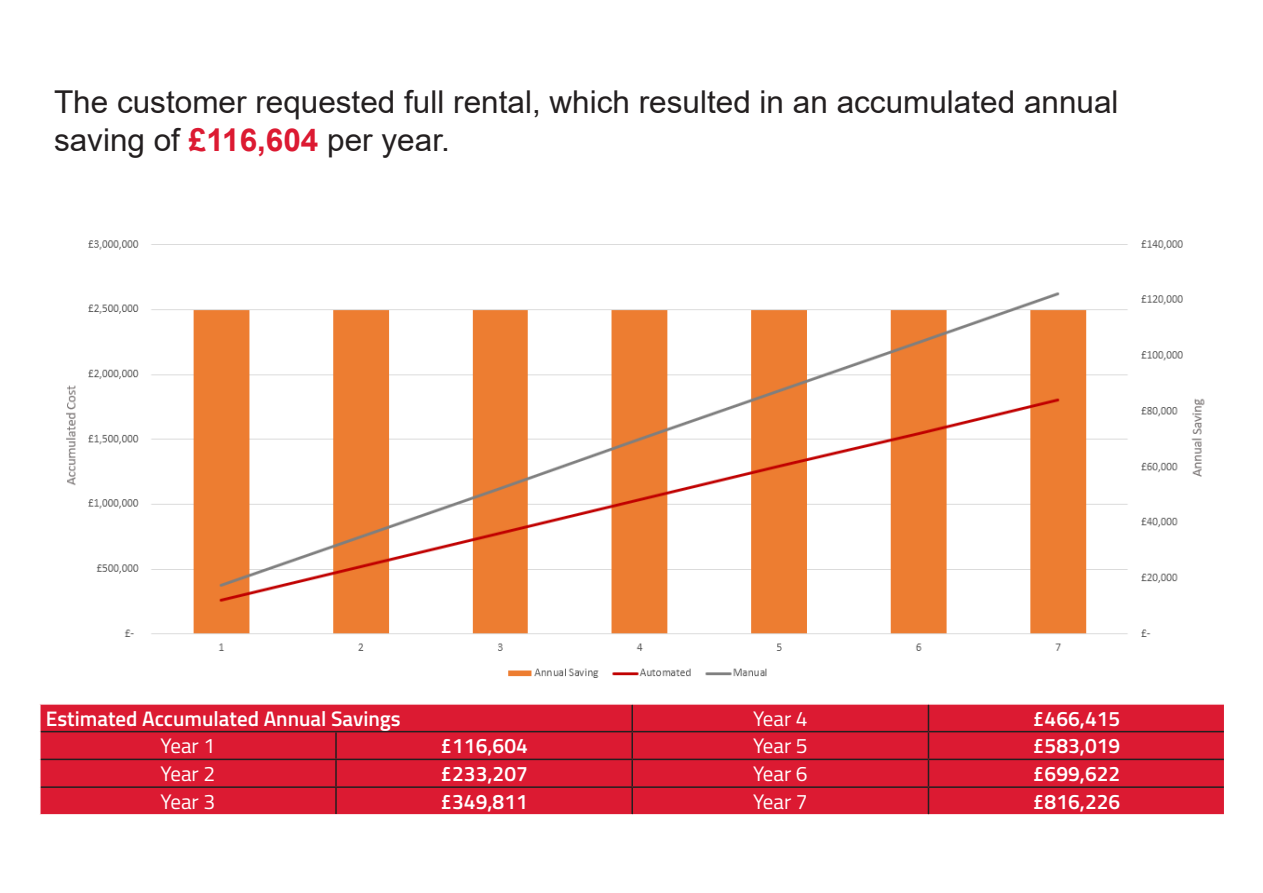
<style>
.page{position:relative;width:1263px;height:893px;background:#fff}
.page>*{position:absolute;margin:0;border:0;box-sizing:border-box;transform-origin:0 0}
.t1{font:31.5px/37.8px "Arial";color:#231f20}
.t2{font:600 21px "Titillium";color:#fff}
.t3{font:21px "Titillium";color:#fff}
.s1{font-weight:700;color:#dc1a32}
</style>
<div class="page">
<img style="left:66px;top:240px;width:1139px;height:438px">
<div style="left:41px;top:705px;width:1181px;height:109px;background:#dc1a32"></div>
<div style="left:336px;top:732px;width:296px;height:27px;background:#dc1a32"></div>
<hr style="left:631px;top:705px;width:2px;height:26px;background:#231f20">
<hr style="left:41px;top:731px;width:295px;height:1px;background:#231f20">
<hr style="left:336px;top:731px;width:296px;height:1px;background:#231f20">
<hr style="left:335px;top:732px;width:2px;height:27px;background:#231f20">
<hr style="left:632px;top:731px;width:296px;height:1px;background:#231f20">
<hr style="left:631px;top:732px;width:2px;height:27px;background:#231f20">
<hr style="left:928px;top:731px;width:296px;height:1px;background:#231f20">
<hr style="left:41px;top:759px;width:295px;height:1px;background:#231f20">
<hr style="left:336px;top:759px;width:296px;height:1px;background:#231f20">
<hr style="left:335px;top:760px;width:2px;height:26px;background:#231f20">
<hr style="left:632px;top:759px;width:296px;height:1px;background:#231f20">
<hr style="left:631px;top:760px;width:2px;height:26px;background:#231f20">
<hr style="left:928px;top:759px;width:296px;height:1px;background:#231f20">
<hr style="left:41px;top:786px;width:295px;height:2px;background:#231f20">
<hr style="left:336px;top:786px;width:296px;height:2px;background:#231f20">
<hr style="left:335px;top:788px;width:2px;height:26px;background:#231f20">
<hr style="left:632px;top:786px;width:296px;height:2px;background:#231f20">
<hr style="left:631px;top:788px;width:2px;height:26px;background:#231f20">
<hr style="left:928px;top:786px;width:296px;height:2px;background:#231f20">
<svg style="left:928px;top:705px;width:1px;height:109px"></svg>
<div style="left:38px;top:702px;width:1187px;height:144px;border:2px solid #fff"></div>
<p class="t1" style="left:54px;top:83px;width:1066px">The customer requested full rental, which resulted in an accumulated annual saving of <span class="s1">£116,604</span> per year.</p>
<p class="t2" style="left:46px;top:702px;width:357px">Estimated Accumulated Annual Savings</p>
<p class="t3" style="left:753px;top:703px;width:56px">Year 4</p>
<p class="t2" style="left:1033px;top:702px;width:89px">£466,415</p>
<p class="t3" style="left:161px;top:731px;width:56px">Year 1</p>
<p class="t2" style="left:440px;top:730px;width:89px">£116,604</p>
<p class="t3" style="left:753px;top:731px;width:56px">Year 5</p>
<p class="t2" style="left:1033px;top:730px;width:89px">£583,019</p>
<p class="t3" style="left:161px;top:758px;width:56px">Year 2</p>
<p class="t2" style="left:440px;top:758px;width:89px">£233,207</p>
<p class="t3" style="left:753px;top:758px;width:56px">Year 6</p>
<p class="t2" style="left:1033px;top:758px;width:89px">£699,622</p>
<p class="t3" style="left:161px;top:786px;width:56px">Year 3</p>
<p class="t2" style="left:440px;top:786px;width:89px">£349,811</p>
<p class="t3" style="left:753px;top:786px;width:56px">Year 7</p>
<p class="t2" style="left:1033px;top:786px;width:89px">£816,226</p>
</div>
